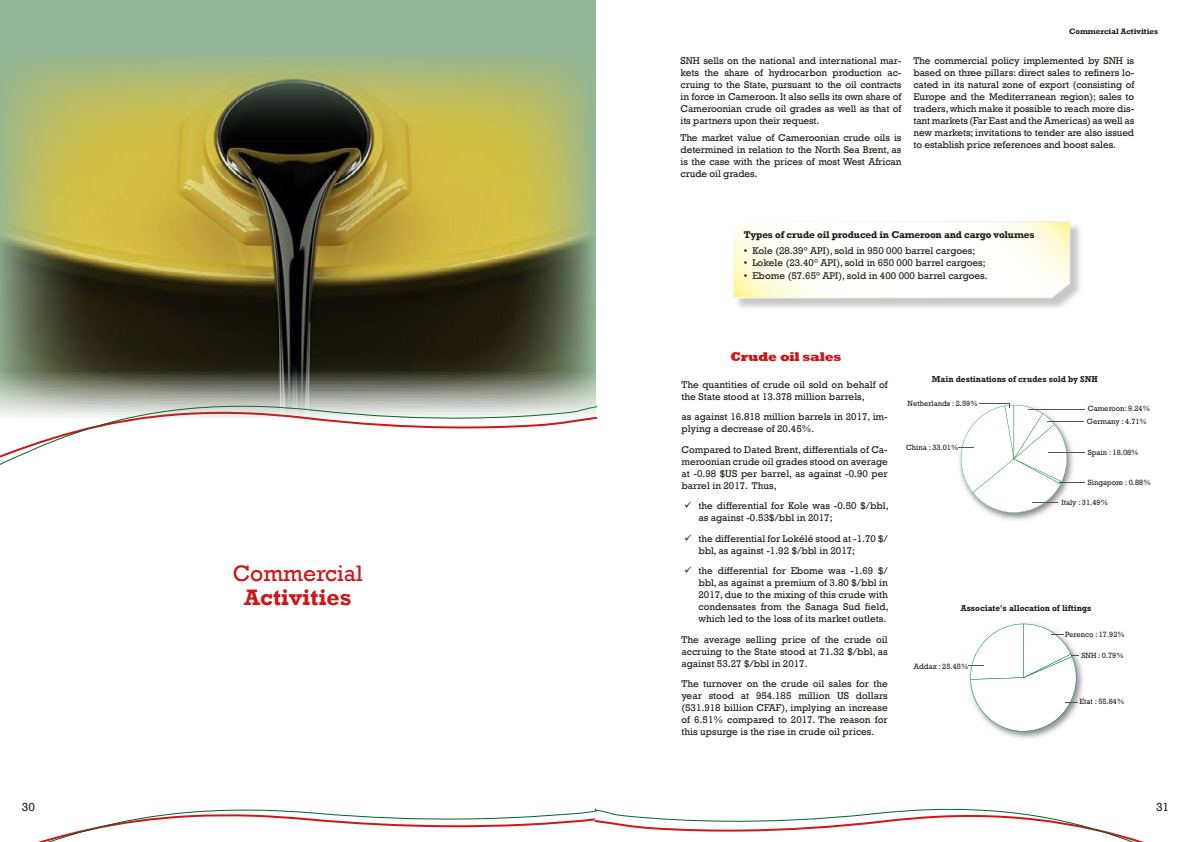
<style>
.page{position:relative;width:1191px;height:842px;background:#fff}
.page>*{position:absolute;margin:0;border:0;box-sizing:border-box;transform-origin:0 0}
.t1{font:23px "Rockwell";color:#cd1719}
.t2{font:700 23px "Rockwell";color:#cd1719}
.t3{font:800 13px "Rockwell";letter-spacing:-.02em;color:#cd1719}
.t4{font:12px "Rockwell";color:#1d1d1b}
.t5{font:10px/12px "Rockwell";color:#1d1d1b;text-align:justify}
.t6{font:700 10px "Rockwell";letter-spacing:-.015em;color:#1d1d1b}
.t7{font:700 8.7px "Rockwell";color:#1d1d1b;scale:.96 1}
.t8{font:700 8px "Rockwell";color:#1d1d1b}
.t9{font:7.7px "Rockwell";color:#1d1d1b}
</style>
<div class="page">
<svg style="left:0;top:0;width:595px;height:450px;fill:#93b798"></svg>
<img style="left:0;top:51px;width:595px;height:388px">
<svg style="left:38px;top:808px;width:1106px;height:34px"></svg>
<div style="left:734px;top:222px;width:348px;height:89px;background:#1d1d1b;opacity:.25"></div>
<svg style="left:733px;top:221px;width:337px;height:78px"></svg>
<hr style="left:979px;top:403px;width:31px;height:1px;background:#545453">
<svg style="left:958px;top:404px;width:126px;height:116px"></svg>
<svg style="left:968px;top:624px;width:115px;height:114px"></svg>
<p class="t4" style="left:22px;top:800px;width:15px">30</p>
<h1 class="t1" style="left:233px;top:560px;width:131px">Commercial</h1>
<h1 class="t2" style="left:244px;top:583px;width:109px">Activities</h1>
<p class="t5" style="left:680px;top:54px;width:222px">SNH sells on the national and international mar&shy;kets the share of hydrocarbon production ac&shy;cruing to the State, pursuant to the oil contracts in force in Cameroon. It also sells its own share of Cameroonian crude oil grades as well as that of its partners upon their request.</p>
<p class="t5" style="left:680px;top:132px;width:222px">The market value of Cameroonian crude oils is determined in relation to the North Sea Brent, as is the case with the prices of most West African crude oil grades.</p>
<p class="t8" style="left:1069px;top:26px;width:91px">Commercial Activities</p>
<p class="t5" style="left:913px;top:54px;width:222px">The commercial policy implemented by SNH is based on three pillars: direct sales to refiners lo&shy;cated in its natural zone of export (consisting of Europe and the Mediterranean region); sales to traders, which make it possible to reach more dis&shy;tant markets (Far East and the Americas) as well as new markets; invitations to tender are also issued to establish price references and boost sales.</p>
<p class="t6" style="left:744px;top:228px;width:292px">Types of crude oil produced in Cameroon and cargo volumes</p>
<p class="t5" style="left:744px;top:244px;width:233px">• Kole (28.39° API), sold in 950 000 barrel cargoes;</p>
<p class="t5" style="left:744px;top:257px;width:243px">• Lokele (23.40° API), sold in 650 000 barrel cargoes;</p>
<p class="t5" style="left:744px;top:270px;width:245px">• Ebome (57.65° API), sold in 400 000 barrel cargoes.</p>
<h2 class="t3" style="left:730px;top:349px;width:113px">Crude oil sales</h2>
<p class="t5" style="left:681px;top:378px;width:208px">The quantities of crude oil sold on behalf of the State stood at 13.378 million barrels,</p>
<p class="t5" style="left:681px;top:411px;width:208px">as against 16.818 million barrels in 2017, im&shy;plying a decrease of 20.45%.</p>
<p class="t5" style="left:681px;top:443px;width:208px">Compared to Dated Brent, differentials of Ca&shy;meroonian crude oil grades stood on average at -0.98 $US per barrel, as against -0.90 per barrel in 2017. Thus,</p>
<p class="t5" style="left:698px;top:500px;width:192px;text-indent:-14px">✓ the differential for Kole was -0.50 $/bbl, as against -0.53$/bbl in 2017;</p>
<p class="t5" style="left:698px;top:532px;width:191px;text-indent:-14px">✓ the differential for Lokélé stood at -1.70 $/ bbl, as against -1.92 $/bbl in 2017;</p>
<p class="t5" style="left:698px;top:565px;width:192px;text-indent:-14px">✓ the differential for Ebome was -1.69 $/ bbl, as against a premium of 3.80 $/bbl in 2017, due to the mixing of this crude with condensates from the Sanaga Sud field, which led to the loss of its market outlets.</p>
<p class="t5" style="left:681px;top:633px;width:208px">The average selling price of the crude oil accruing to the State stood at 71.32 $/bbl, as against 53.27 $/bbl in 2017.</p>
<p class="t5" style="left:681px;top:678px;width:208px">The turnover on the crude oil sales for the year stood at 954.185 million US dollars (531.918 billion CFAF), implying an increase of 6.51% compared to 2017. The reason for this upsurge is the rise in crude oil prices.</p>
<p class="t7" style="left:931px;top:373px;width:174px">Main destinations of crudes sold by SNH</p>
<p class="t9" style="left:1087px;top:417px;width:62px">Germany : 4.71%</p>
<p class="t9" style="left:907px;top:399px;width:72px">Netherlands : 2.59%</p>
<p class="t9" style="left:906px;top:443px;width:54px">China : 33.01%</p>
<p class="t9" style="left:1087px;top:404px;width:64px">Cameroon: 9.24%</p>
<p class="t9" style="left:1087px;top:448px;width:52px">Spain : 18.08%</p>
<p class="t9" style="left:1087px;top:478px;width:64px">Singapore : 0.88%</p>
<p class="t9" style="left:1061px;top:498px;width:48px">Italy : 31.49%</p>
<p class="t7" style="left:961px;top:603px;width:138px">Associate s allocation of liftings</p>
<p class="t9" style="left:1065px;top:630px;width:61px">Perenco : 17.92%</p>
<p class="t9" style="left:1081px;top:650px;width:44px">SNH : 0.79%</p>
<p class="t7" style="left:1000px;top:603px;width:4px">'</p>
<p class="t9" style="left:914px;top:661px;width:56px">Addax : 25.45%</p>
<p class="t9" style="left:1079px;top:697px;width:46px">Etat : 55.84%</p>
<p class="t4" style="left:1156px;top:800px;width:15px">31</p>
</div>
